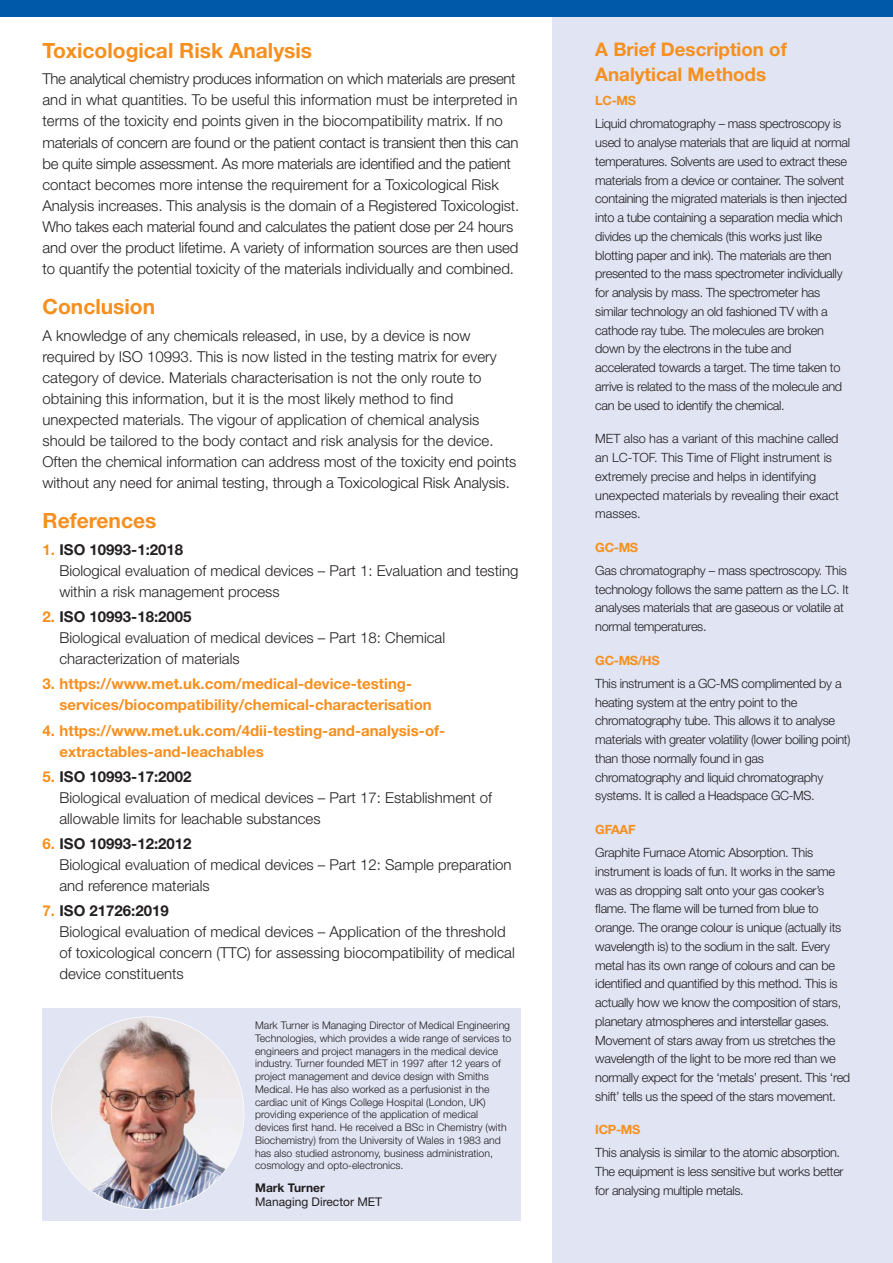
<style>
.page{position:relative;width:893px;height:1263px;background:#fff}
.page>*{position:absolute;margin:0;border:0;box-sizing:border-box;transform-origin:0 0}
.t1{font:700 21px "Helvetica Neue LT Std";color:#f78f1e}
.t2{font:700 18.75px/24.8px "Helvetica Neue LT Std";color:#f78f1e}
.t3{font:300 15px/21px "Helvetica Neue LT Std";color:#231f20}
.t4{font:700 15px/21px "Helvetica Neue LT Std";color:#f78f1e}
.t5{font:300 12.75px/18.8px "Helvetica Neue LT Std";letter-spacing:-.025em;color:#231f20}
.t6{font:300 12.75px/18.8px "Helvetica Neue LT Std";letter-spacing:-.005em;color:#231f20}
.t7{font:700 12.75px "Helvetica Neue LT Std";letter-spacing:-.025em;color:#f78f1e}
.t8{font:12px "Helvetica Neue LT Std";color:#231f20}
.t9{font:700 12px "Helvetica Neue LT Std";color:#231f20}
.t10{font:300 10.5px/12.8px "Helvetica Neue LT Std";color:#231f20}
.s1{font-weight:700;color:#f78f1e}
.s2{font-weight:700}
</style>
<div class="page">
<div style="left:43px;top:1008px;width:478px;height:212px;background:#e0e4f3"></div>
<div style="left:553px;top:0;width:340px;height:1263px;background:#e0e4f3"></div>
<div style="left:0;top:0;width:893px;height:17px;background:#005aaa"></div>
<img style="left:52px;top:1017px;width:192px;height:192px;border-radius:50%">
<h1 class="t1" style="left:43px;top:43px;width:271px">Toxicological Risk Analysis</h1>
<p class="t3" style="left:43px;top:70px;width:478px">The analytical chemistry produces information on which materials are present and in what quantities. To be useful this information must be interpreted in terms of the toxicity end points given in the biocompatibility matrix. If no materials of concern are found or the patient contact is transient then this can be quite simple assessment. As more materials are identified and the patient contact becomes more intense the requirement for a Toxicological Risk Analysis increases. This analysis is the domain of a Registered Toxicologist.<br>Who takes each material found and calculates the patient dose per 24 hours and over the product lifetime. A variety of information sources are then used to quantify the potential toxicity of the materials individually and combined.</p>
<h1 class="t1" style="left:43px;top:299px;width:114px">Conclusion</h1>
<p class="t3" style="left:43px;top:326px;width:475px">A knowledge of any chemicals released, in use, by a device is now required by ISO 10993. This is now listed in the testing matrix for every category of device. Materials characterisation is not the only route to obtaining this information, but it is the most likely method to find unexpected materials. The vigour of application of chemical analysis should be tailored to the body contact and risk analysis for the device.<br>Often the chemical information can address most of the toxicity end points without any need for animal testing, through a Toxicological Risk Analysis.</p>
<h1 class="t1" style="left:43px;top:513px;width:115px">References</h1>
<p class="t3" style="left:59px;top:540px;width:461px;text-indent:-17px"><span class="s1">1.</span> <span class="s2">ISO 10993-1:2018<br></span>Biological evaluation of medical devices – Part 1: Evaluation and testing within a risk management process</p>
<p class="t3" style="left:59px;top:608px;width:387px;text-indent:-17px"><span class="s1">2.</span> <span class="s2">ISO 10993-18:2005<br></span>Biological evaluation of medical devices – Part 18: Chemical characterization of materials</p>
<p class="t4" style="left:59px;top:675px;width:374px;text-indent:-17px">3. https://www.met.uk.com/medical-device-testing&shy;services/biocompatibility/chemical-characterisation</p>
<p class="t4" style="left:59px;top:721px;width:387px;text-indent:-17px">4. https://www.met.uk.com/4dii-testing-and-analysis-of&shy;extractables-and-leachables</p>
<p class="t3" style="left:59px;top:767px;width:434px;text-indent:-17px"><span class="s1">5.</span> <span class="s2">ISO 10993-17:2002<br></span>Biological evaluation of medical devices – Part 17: Establishment of allowable limits for leachable substances</p>
<p class="t3" style="left:59px;top:835px;width:454px;text-indent:-17px"><span class="s1">6.</span> <span class="s2">ISO 10993-12:2012<br></span>Biological evaluation of medical devices – Part 12: Sample preparation and reference materials</p>
<p class="t3" style="left:59px;top:902px;width:457px;text-indent:-17px"><span class="s1">7.</span> <span class="s2">ISO 21726:2019<br></span>Biological evaluation of medical devices – Application of the threshold of toxicological concern (TTC) for assessing biocompatibility of medical device constituents</p>
<p class="t10" style="left:255px;top:1020px;width:258px">Mark Turner is Managing Director of Medical Engineering Technologies, which provides a wide range of services to engineers and project managers in the medical device industry. Turner founded MET in 1997 after 12 years of project management and device design with Smiths Medical. He has also worked as a perfusionist in the cardiac unit of Kings College Hospital (London, UK) providing experience of the application of medical devices first hand. He received a BSc in Chemistry (with Biochemistry) from the University of Wales in 1983 and has also studied astronomy, business administration, cosmology and opto-electronics.</p>
<p class="t9" style="left:255px;top:1183px;width:71px">Mark Turner</p>
<p class="t8" style="left:255px;top:1195px;width:128px">Managing Director MET</p>
<p class="t2" style="left:595px;top:39px;width:193px">A Brief Description of<br>Analytical Methods</p>
<p class="t7" style="left:595px;top:96px;width:42px">LC-MS</p>
<p class="t5" style="left:595px;top:116px;width:256px">Liquid chromatography – mass spectroscopy is used to analyse materials that are liquid at normal temperatures. Solvents are used to extract these materials from a device or container. The solvent containing the migrated materials is then injected into a tube containing a separation media which divides up the chemicals (this works just like blotting paper and ink). The materials are then presented to the mass spectrometer individually for analysis by mass. The spectrometer has similar technology an old fashioned TV with a cathode ray tube. The molecules are broken down by the electrons in the tube and accelerated towards a target. The time taken to arrive is related to the mass of the molecule and can be used to identify the chemical.</p>
<p class="t6" style="left:595px;top:431px;width:245px">MET also has a variant of this machine called an LC-TOF. This Time of Flight instrument is extremely precise and helps in identifying unexpected materials by revealing their exact masses.</p>
<p class="t7" style="left:595px;top:543px;width:44px">GC-MS</p>
<p class="t5" style="left:595px;top:562px;width:255px">Gas chromatography – mass spectroscopy. This technology follows the same pattern as the LC. It analyses materials that are gaseous or volatile at normal temperatures.</p>
<p class="t7" style="left:595px;top:656px;width:66px">GC-MS/HS</p>
<p class="t5" style="left:595px;top:675px;width:257px">This instrument is a GC-MS complimented by a heating system at the entry point to the chromatography tube. This allows it to analyse materials with greater volatility (lower boiling point) than those normally found in gas chromatography and liquid chromatography systems. It is called a Headspace GC-MS.</p>
<p class="t7" style="left:595px;top:825px;width:42px">GFAAF</p>
<p class="t5" style="left:595px;top:844px;width:256px">Graphite Furnace Atomic Absorption. This instrument is loads of fun. It works in the same was as dropping salt onto your gas cooker’s flame. The flame will be turned from blue to orange. The orange colour is unique (actually its wavelength is) to the sodium in the salt. Every metal has its own range of colours and can be identified and quantified by this method. This is actually how we know the composition of stars, planetary atmospheres and interstellar gases.<br>Movement of stars away from us stretches the wavelength of the light to be more red than we normally expect for the ‘metals’ present. This ‘red shift’ tells us the speed of the stars movement.</p>
<p class="t7" style="left:595px;top:1125px;width:47px">ICP-MS</p>
<p class="t5" style="left:595px;top:1145px;width:250px">This analysis is similar to the atomic absorption.<br>The equipment is less sensitive but works better for analysing multiple metals.</p>
</div>
